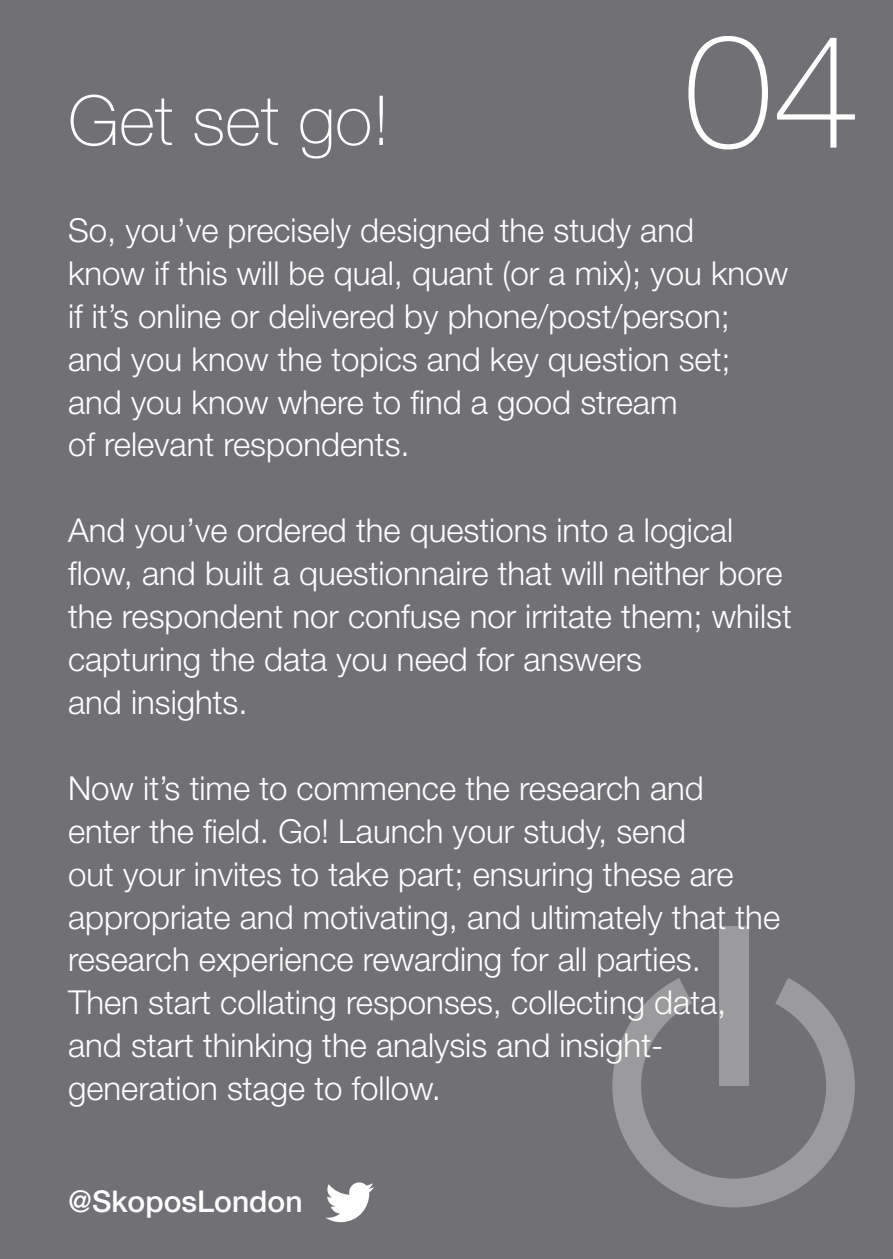
<style>
.page{position:relative;width:893px;height:1259px;background:#717074}
.page>*{position:absolute;margin:0;border:0;box-sizing:border-box;transform-origin:0 0}
.t1{font:100 159px "Helvetica Neue LT Std";color:#fff}
.t2{font:100 69px "Helvetica Neue LT Std";color:#fff}
.t3{font:300 33px/42.9px "Helvetica Neue LT Std";color:#fff}
.t4{font:500 30px "Helvetica Neue LT Std";color:#fff}
</style>
<div class="page">
<div style="left:719px;top:926px;width:29px;height:160px;background:#9b9a9d"></div>
<svg style="left:612px;top:978px;width:243px;height:229px"></svg>
<svg style="left:325px;top:1182px;width:49px;height:40px"></svg>
<p class="t2" style="left:68px;top:81px;width:324px">Get set go!</p>
<p class="t1" style="left:684px;top:0;width:178px">04</p>
<p class="t3" style="left:68px;top:208px;width:722px">So, you’ve precisely designed the study and<br>know if this will be qual, quant (or a mix); you know if it’s online or delivered by phone/post/person; and you know the topics and key question set; and you know where to find a good stream<br>of relevant respondents.</p>
<p class="t3" style="left:68px;top:508px;width:725px">And you’ve ordered the questions into a logical flow, and built a questionnaire that will neither bore the respondent nor confuse nor irritate them; whilst capturing the data you need for answers<br>and insights.</p>
<p class="t3" style="left:68px;top:766px;width:714px">Now it’s time to commence the research and enter the field. Go! Launch your study, send<br>out your invites to take part; ensuring these are appropriate and motivating, and ultimately that the research experience rewarding for all parties.<br>Then start collating responses, collecting data, and start thinking the analysis and insight&shy;generation stage to follow.</p>
<p class="t4" style="left:68px;top:1183px;width:236px">@SkoposLondon</p>
</div>
